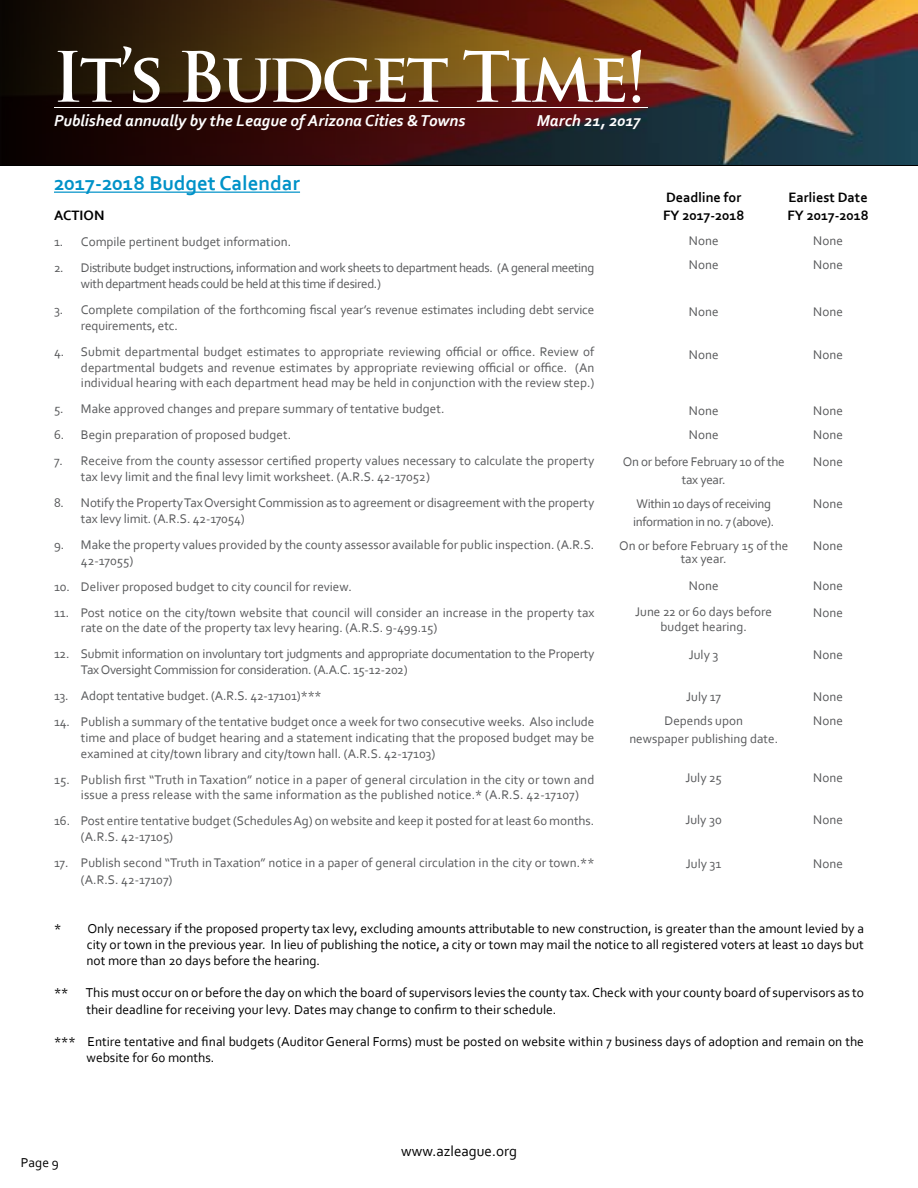
<style>
.page{position:relative;width:918px;height:1188px;background:#fff}
.page>*{position:absolute;margin:0;border:0;box-sizing:border-box;transform-origin:0 0}
.t1{font:700 67.5px "Trajan Pro";letter-spacing:-.05em;color:#fff}
.t2{font:700 21px "Corbel";color:#0092c8}
.t3{font:italic 700 16.5px "Corbel";color:#fff}
.t4{font:15px "Corbel";color:#000}
.t5{font:700 14.25px/18px "Corbel";color:#000}
.t6{font:13.5px/16.2px "Corbel";color:#000}
.t7{font:13.2px/15.8px "Corbel";color:#58595b}
.t8{font:13.2px/15.8px "Corbel";letter-spacing:-.03em;color:#58595b}
.t9{font:13.2px/15.8px "Corbel";letter-spacing:-.02em;color:#58595b}
</style>
<div class="page">
<img style="left:0;top:0;width:905px;height:165px">
<hr style="left:54px;top:107px;width:594px;height:1px;background:#fff">
<hr style="left:0;top:165px;width:918px;height:1px;background:#000">
<hr style="left:54px;top:192px;width:246px;height:1px;background:#0092c8">
<h1 class="t1" style="left:52px;top:35px;width:596px">It’s Budget Time!</h1>
<p class="t3" style="left:54px;top:110px;width:413px">Published annually by the League of Arizona Cities &amp; Towns</p>
<p class="t3" style="left:537px;top:110px;width:105px">March 21, 2017</p>
<h2 class="t2" style="left:54px;top:170px;width:248px">2017-2018 Budget Calendar</h2>
<p class="t5" style="left:54px;top:206px;width:52px">ACTION</p>
<p class="t7" style="left:54px;top:234px;width:239px">1. Compile pertinent budget information.</p>
<p class="t8" style="left:81px;top:260px;width:515px;text-indent:-27px">2. Distribute budget instructions, information and work sheets to department heads. (A general meeting with department heads could be held at this time if desired.)</p>
<p class="t7" style="left:81px;top:301px;width:515px;text-indent:-27px">3. Complete compilation of the forthcoming fiscal year’s revenue estimates including debt service requirements, etc.</p>
<p class="t7" style="left:81px;top:343px;width:515px;text-align:justify;text-indent:-27px">4. Submit departmental budget estimates to appropriate reviewing official or office. Review of departmental budgets and revenue estimates by appropriate reviewing official or office. (An individual hearing with each department head may be held in conjunction with the review step.)</p>
<p class="t7" style="left:54px;top:401px;width:392px">5. Make approved changes and prepare summary of tentative budget.</p>
<p class="t7" style="left:54px;top:427px;width:239px">6. Begin preparation of proposed budget.</p>
<p class="t7" style="left:81px;top:453px;width:515px;text-indent:-27px">7. Receive from the county assessor certified property values necessary to calculate the property tax levy limit and the final levy limit worksheet. (A.R.S. 42-17052)</p>
<p class="t7" style="left:81px;top:495px;width:515px;text-indent:-27px">8. Notify the Property Tax Oversight Commission as to agreement or disagreement with the property tax levy limit. (A.R.S. 42-17054)</p>
<p class="t7" style="left:81px;top:536px;width:515px;text-indent:-27px">9. Make the property values provided by the county assessor available for public inspection. (A.R.S.<br>42-17055)</p>
<p class="t7" style="left:54px;top:578px;width:299px">10. Deliver proposed budget to city council for review.</p>
<p class="t7" style="left:81px;top:604px;width:515px;text-indent:-27px">11. Post notice on the city/town website that council will consider an increase in the property tax rate on the date of the property tax levy hearing. (A.R.S. 9-499.15)</p>
<p class="t9" style="left:81px;top:646px;width:515px;text-indent:-27px">12. Submit information on involuntary tort judgments and appropriate documentation to the Property<br>Tax Oversight Commission for consideration. (A.A.C. 15-12-202)</p>
<p class="t7" style="left:54px;top:688px;width:269px">13. Adopt tentative budget. (A.R.S. 42-17101)***</p>
<p class="t7" style="left:81px;top:714px;width:515px;text-align:justify;text-indent:-27px">14. Publish a summary of the tentative budget once a week for two consecutive weeks. Also include time and place of budget hearing and a statement indicating that the proposed budget may be examined at city/town library and city/town hall. (A.R.S. 42-17103)</p>
<p class="t7" style="left:81px;top:771px;width:515px;text-indent:-27px">15. Publish first “Truth in Taxation” notice in a paper of general circulation in the city or town and issue a press release with the same information as the published notice.* (A.R.S. 42-17107)</p>
<p class="t7" style="left:81px;top:813px;width:515px;text-indent:-27px">16. Post entire tentative budget (Schedules Ag) on website and keep it posted for at least 60 months. (A.R.S. 42-17105)</p>
<p class="t7" style="left:81px;top:854px;width:515px;line-height:17.1px;text-indent:-27px">17. Publish second “Truth in Taxation” notice in a paper of general circulation in the city or town.** (A.R.S. 42-17107)</p>
<p class="t5" style="left:663px;top:188px;width:83px">Deadline for<br>FY 2017-2018</p>
<p class="t7" style="left:689px;top:229px;width:31px;line-height:24px">None<br>None</p>
<p class="t7" style="left:689px;top:303px;width:31px">None</p>
<p class="t7" style="left:689px;top:347px;width:31px">None</p>
<p class="t5" style="left:787px;top:188px;width:83px">Earliest Date<br>FY 2017-2018</p>
<p class="t7" style="left:813px;top:229px;width:31px;line-height:24px">None<br>None</p>
<p class="t7" style="left:813px;top:303px;width:31px">None</p>
<p class="t7" style="left:813px;top:347px;width:31px">None</p>
<p class="t7" style="left:689px;top:398px;width:31px;line-height:24px">None<br>None</p>
<p class="t9" style="left:623px;top:452px;width:163px;line-height:18px;text-align:center">On or before February 10 of the tax year.</p>
<p class="t8" style="left:633px;top:494px;width:142px;line-height:18px">Within 10 days of receiving information in no. 7 (above).</p>
<p class="t7" style="left:619px;top:538px;width:171px;line-height:13.5px;text-align:center">On or before February 15 of the tax year.</p>
<p class="t7" style="left:635px;top:573px;width:138px;line-height:25.5px;text-align:center">None<br>June 22 or 60 days before</p>
<p class="t7" style="left:661px;top:612px;width:88px;line-height:28.5px;text-align:center">budget hearing.<br>July 3</p>
<p class="t7" style="left:665px;top:685px;width:80px;line-height:24px;text-align:center">July 17<br>Depends upon</p>
<p class="t7" style="left:629px;top:731px;width:150px">newspaper publishing date.</p>
<p class="t7" style="left:686px;top:770px;width:38px">July 25</p>
<p class="t7" style="left:686px;top:812px;width:38px">July 30</p>
<p class="t7" style="left:686px;top:855px;width:37px">July 31</p>
<p class="t7" style="left:813px;top:398px;width:31px;line-height:24px">None<br>None</p>
<p class="t7" style="left:813px;top:453px;width:31px">None</p>
<p class="t7" style="left:813px;top:495px;width:31px">None</p>
<p class="t7" style="left:813px;top:537px;width:31px">None</p>
<p class="t7" style="left:813px;top:572px;width:31px;line-height:27px">None<br>None</p>
<p class="t7" style="left:813px;top:647px;width:31px">None</p>
<p class="t7" style="left:813px;top:685px;width:31px;line-height:24px">None<br>None</p>
<p class="t7" style="left:813px;top:770px;width:31px">None</p>
<p class="t7" style="left:813px;top:812px;width:31px">None</p>
<p class="t7" style="left:813px;top:855px;width:31px">None</p>
<p class="t6" style="left:86px;top:920px;width:779px;text-align:justify;text-indent:-32px">* Only necessary if the proposed property tax levy, excluding amounts attributable to new construction, is greater than the amount levied by a city or town in the previous year. In lieu of publishing the notice, a city or town may mail the notice to all registered voters at least 10 days but not more than 20 days before the hearing.</p>
<p class="t6" style="left:54px;top:984px;width:16px">**</p>
<p class="t6" style="left:86px;top:984px;width:780px">This must occur on or before the day on which the board of supervisors levies the county tax. Check with your county board of supervisors as to their deadline for receiving your levy. Dates may change to confirm to their schedule.</p>
<p class="t6" style="left:86px;top:1033px;width:779px;text-indent:-32px">*** Entire tentative and final budgets (Auditor General Forms) must be posted on website within 7 business days of adoption and remain on the website for 60 months.</p>
<p class="t6" style="left:21px;top:1154px;width:39px">Page 9</p>
<p class="t4" style="left:401px;top:1141px;width:118px">www.azleague.org</p>
</div>
